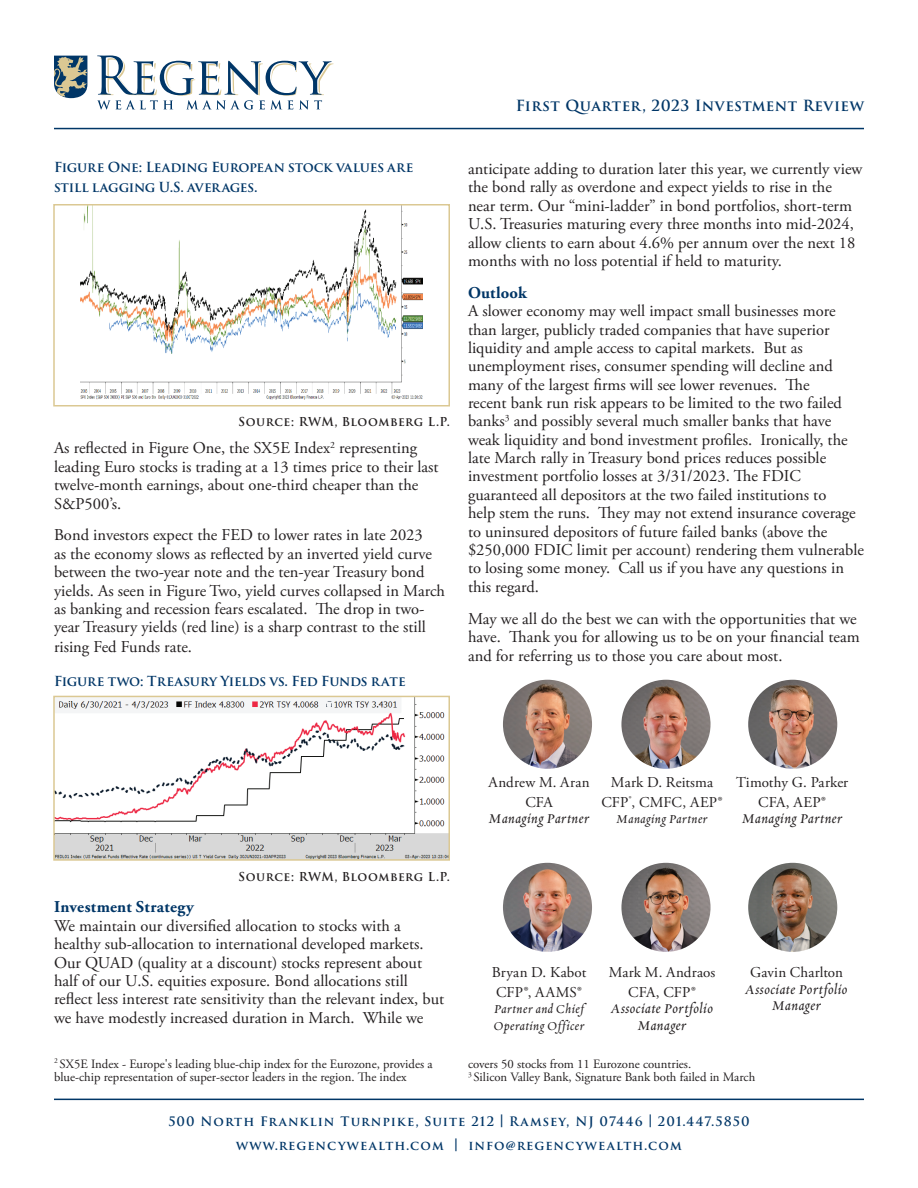
<style>
.page{position:relative;width:918px;height:1188px;background:#fff}
.page>*{position:absolute;margin:0;border:0;box-sizing:border-box;transform-origin:0 0}
.t1{font:16.5px/18.5px "Adobe Garamond Pro";color:#231f20}
.t2{font:700 16.5px "Adobe Garamond Pro";letter-spacing:.015em;color:#003667}
.t3{font:15px/19.5px "Adobe Garamond Pro";letter-spacing:.01em;color:#231f20;text-align:center}
.t4{font:15px/16.5px "Requiem Text HTF Italic";letter-spacing:.035em;color:#231f20;text-align:center}
.t5{font:600 15px "Trajan Pro 3";letter-spacing:.035em;color:#003667}
.t6{font:600 13.5px/19.8px "Trajan Pro 3";letter-spacing:-.015em;color:#003667}
.t7{font:13.5px/16.5px "Requiem Text HTF Italic";letter-spacing:.04em;color:#231f20}
.t8{font:12.75px/13.5px "Adobe Garamond Pro";color:#231f20}
.t9{font:600 12.75px/24px "Trajan Pro 3";letter-spacing:.08em;color:#003667;text-align:center}
.t10{font:600 12px "Trajan Pro 3";letter-spacing:.04em;color:#231f20}
.s1{font-family:"Adobe Garamond Pro";font-weight:700}
</style>
<div class="page">
<hr style="left:54px;top:1099px;width:810px;height:1px;background:#003667">
<hr style="left:54px;top:128px;width:810px;height:1px;background:#003667">
<svg style="left:54px;top:56px;width:33px;height:42px"></svg>
<svg style="left:97px;top:56px;width:237px;height:54px"></svg>
<img style="left:621px;top:863px;width:90px;height:89px;border-radius:45px">
<img style="left:503px;top:863px;width:89px;height:89px;border-radius:45px">
<img style="left:748px;top:680px;width:89px;height:89px;border-radius:45px">
<img style="left:621px;top:680px;width:90px;height:89px;border-radius:45px">
<img style="left:503px;top:680px;width:89px;height:89px;border-radius:45px">
<img style="left:748px;top:863px;width:89px;height:89px;border-radius:45px">
<img style="left:56px;top:699px;width:391px;height:159px">
<div style="left:53px;top:696px;width:397px;height:165px;border:2px solid #dbc893"></div>
<img style="left:81px;top:207px;width:342px;height:192px">
<div style="left:53px;top:204px;width:397px;height:202px;border:2px solid #dbc893"></div>
<p class="t5" style="left:516px;top:94px;width:350px">First Quarter, 2023 Investment Review</p>
<p class="t6" style="left:54px;top:158px;width:361px">Figure One: Leading European stock values are still lagging U.S. averages.</p>
<p class="t10" style="left:239px;top:413px;width:213px">Source: RWM, Bloomberg L.P.</p>
<p class="t1" style="left:54px;top:440px;width:386px">As reflected in Figure One, the SX5E Index<sup>2</sup> representing leading Euro stocks is trading at a 13 times price to their last twelve-month earnings, about one-third cheaper than the S&amp;P500’s.</p>
<p class="t1" style="left:54px;top:527px;width:393px">Bond investors expect the FED to lower rates in late 2023<br>as the economy slows as reflected by an inverted yield curve between the two-year note and the ten-year Treasury bond yields. As seen in Figure Two, yield curves collapsed in March as banking and recession fears escalated. The drop in two&shy;year Treasury yields (red line) is a sharp contrast to the still</p>
<p class="t1" style="left:54px;top:638px;width:140px">rising Fed Funds rate.</p>
<p class="t6" style="left:54px;top:671px;width:353px">Figure two: Treasury Yields vs. Fed Funds rate</p>
<p class="t1" style="left:468px;top:160px;width:396px">anticipate adding to duration later this year, we currently view the bond rally as overdone and expect yields to rise in the near term. Our “mini-ladder” in bond portfolios, short-term U.S. Treasuries maturing every three months into mid-2024, allow clients to earn about 4.6% per annum over the next 18 months with no loss potential if held to maturity.</p>
<p class="t2" style="left:468px;top:283px;width:61px">Outlook</p>
<p class="t1" style="left:468px;top:302px;width:398px">A slower economy may well impact small businesses more than larger, publicly traded companies that have superior liquidity and ample access to capital markets. But as unemployment rises, consumer spending will decline and many of the largest firms will see lower revenues. The<br>recent bank run risk appears to be limited to the two failed banks<sup>3</sup> and possibly several much smaller banks that have weak liquidity and bond investment profiles. Ironically, the late March rally in Treasury bond prices reduces possible investment portfolio losses at 3/31/2023. The FDIC guaranteed all depositors at the two failed institutions to<br>help stem the runs. They may not extend insurance coverage to uninsured depositors of future failed banks (above the $250,000 FDIC limit per account) rendering them vulnerable to losing some money. Call us if you have any questions in this regard.</p>
<p class="t1" style="left:468px;top:610px;width:393px">May we all do the best we can with the opportunities that we have. Thank you for allowing us to be on your financial team and for referring us to those you care about most.</p>
<p class="t10" style="left:239px;top:867px;width:213px">Source: RWM, Bloomberg L.P.</p>
<p class="t2" style="left:54px;top:898px;width:141px">Investment Strategy</p>
<p class="t1" style="left:54px;top:917px;width:392px">We maintain our diversified allocation to stocks with a healthy sub-allocation to international developed markets.<br>Our QUAD (quality at a discount) stocks represent about half of our U.S. equities exposure. Bond allocations still reflect less interest rate sensitivity than the relevant index, but we have modestly increased duration in March. While we</p>
<p class="t3" style="left:488px;top:774px;width:103px">Andrew M. Aran<br>CFA</p>
<p class="t4" style="left:489px;top:812px;width:102px">Managing Partner</p>
<p class="t3" style="left:601px;top:774px;width:123px">Mark D. Reitsma<br>CFP<sup>®</sup>, CMFC, AEP®</p>
<p class="t7" style="left:617px;top:812px;width:92px">Managing Partner</p>
<p class="t3" style="left:736px;top:774px;width:114px">Timothy G. Parker<br>CFA, AEP®</p>
<p class="t4" style="left:742px;top:812px;width:102px">Managing Partner</p>
<p class="t3" style="left:492px;top:963px;width:96px;text-align:left">Bryan D. Kabot<br>CFP®, AAMS®</p>
<p class="t7" style="left:494px;top:1002px;width:92px">Partner and Chief<br>Operating Officer</p>
<p class="t3" style="left:609px;top:963px;width:108px">Mark M. Andraos<br>CFA, CFP®</p>
<p class="t4" style="left:611px;top:1002px;width:103px">Associate Portfolio<br>Manager</p>
<p class="t3" style="left:750px;top:963px;width:94px">Gavin Charlton</p>
<p class="t4" style="left:746px;top:982px;width:103px">Associate Portfolio<br>Manager</p>
<p class="t8" style="left:54px;top:1057px;width:380px"><sup>2</sup> SX5E Index - Europe's leading blue-chip index for the Eurozone, provides a blue-chip representation of super-sector leaders in the region. The index</p>
<p class="t8" style="left:468px;top:1057px;width:289px">covers 50 stocks from 11 Eurozone countries.<br><sup>3</sup> Silicon Valley Bank, Signature Bank both failed in March</p>
<p class="t9" style="left:168px;top:1109px;width:583px">500 North Franklin Turnpike, Suite 212 <span class="s1">|</span> Ramsey, NJ 07446 <span class="s1">|</span> 201.447.5850 www.regencywealth.com <span class="s1">|</span> info<span class="s1">@</span>regencywealth.com</p>
</div>
